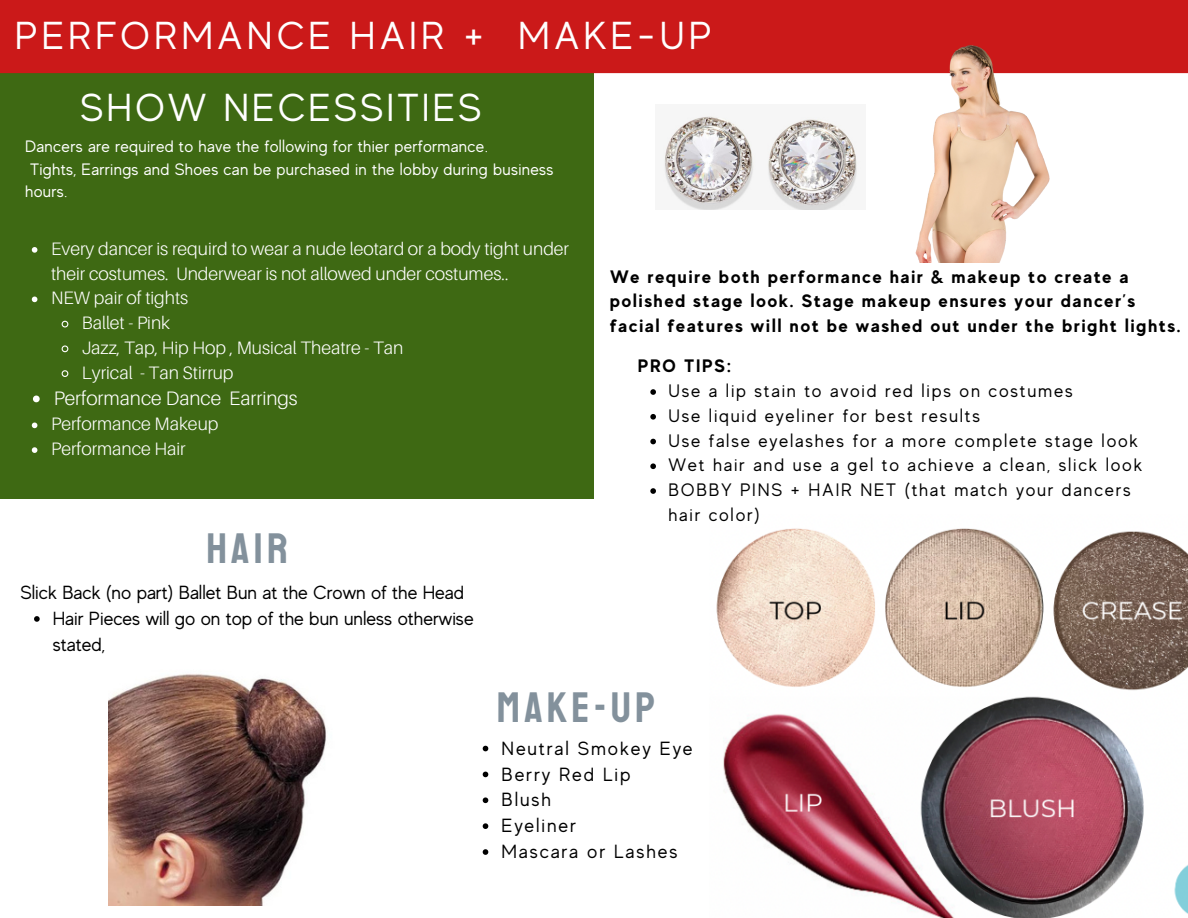
<style>
.page{position:relative;width:1188px;height:918px;background:#fff}
.page>*{position:absolute;margin:0;border:0;box-sizing:border-box;transform-origin:0 0}
.t1{font:43.2px "Staatliches";letter-spacing:.095em;color:#83919c}
.t2{font:38.85px "MADE Evolve Sans";letter-spacing:.105em;color:#fff}
.t3{font:38.85px "MADE Evolve Sans";letter-spacing:.08em;color:#fff}
.t4{font:300 19.5px "Aileron";color:#fff}
.t5{font:19.05px "MADE Evolve Sans";letter-spacing:.095em;color:#000}
.t6{font:18.9px/25.8px "MADE Evolve Sans";color:#000}
.t7{font:300 18px/24.8px "Aileron";color:#fff}
.t8{font:18px/24.8px "MADE Evolve Sans";letter-spacing:.095em;color:#000}
.t9{font:700 18px/24.8px "MADE Evolve Sans";letter-spacing:.095em;color:#000}
.t10{font:16.5px/22.5px "MADE Evolve Sans";letter-spacing:.02em;color:#fff}
</style>
<div class="page">
<div style="left:0;top:65px;width:594px;height:434px;background:#3e6913"></div>
<div style="left:0;top:0;width:1188px;height:73px;background:#cb1919"></div>
<img style="left:716px;top:528px;width:472px;height:390px">
<img style="left:108px;top:674px;width:218px;height:232px">
<img style="left:663px;top:115px;width:198px;height:94px">
<img style="left:895px;top:45px;width:170px;height:218px">
<svg style="left:32px;top:247px;width:5px;height:6px"></svg>
<svg style="left:32px;top:297px;width:5px;height:5px"></svg>
<svg style="left:61px;top:320px;width:8px;height:8px"></svg>
<svg style="left:61px;top:345px;width:8px;height:8px"></svg>
<svg style="left:61px;top:370px;width:8px;height:7px"></svg>
<svg style="left:33px;top:396px;width:7px;height:6px"></svg>
<svg style="left:32px;top:423px;width:5px;height:5px"></svg>
<svg style="left:32px;top:447px;width:5px;height:6px"></svg>
<svg style="left:650px;top:389px;width:6px;height:6px"></svg>
<svg style="left:650px;top:414px;width:6px;height:6px"></svg>
<svg style="left:650px;top:439px;width:6px;height:5px"></svg>
<svg style="left:650px;top:463px;width:6px;height:6px"></svg>
<svg style="left:650px;top:488px;width:6px;height:6px"></svg>
<svg style="left:483px;top:746px;width:5px;height:5px"></svg>
<svg style="left:483px;top:772px;width:5px;height:5px"></svg>
<svg style="left:483px;top:797px;width:5px;height:6px"></svg>
<svg style="left:483px;top:823px;width:5px;height:6px"></svg>
<svg style="left:483px;top:849px;width:5px;height:6px"></svg>
<svg style="left:34px;top:616px;width:6px;height:6px"></svg>
<p class="t2" style="left:15px;top:14px;width:698px">PERFORMANCE HAIR + MAKE-UP</p>
<p class="t3" style="left:80px;top:86px;width:403px">SHOW NECESSITIES</p>
<p class="t10" style="left:25px;top:135px;width:464px">Dancers are required to have the following for thier performance.</p>
<p class="t10" style="left:25px;top:158px;width:530px">Tights, Earrings and Shoes can be purchased in the lobby during business hours.</p>
<p class="t7" style="left:51px;top:236px;width:519px">Every dancer is requird to wear a nude leotard or a body tight under their costumes. Underwear is not allowed under costumes..</p>
<p class="t7" style="left:51px;top:285px;width:139px">NEW pair of tights</p>
<p class="t7" style="left:82px;top:310px;width:90px">Ballet - Pink</p>
<p class="t7" style="left:82px;top:335px;width:323px">Jazz, Tap, Hip Hop , Musical Theatre - Tan</p>
<p class="t7" style="left:82px;top:360px;width:153px">Lyrical - Tan Stirrup</p>
<p class="t4" style="left:54px;top:386px;width:246px">Performance Dance Earrings</p>
<p class="t7" style="left:51px;top:411px;width:169px">Performance Makeup</p>
<p class="t7" style="left:51px;top:436px;width:136px">Performance Hair</p>
<p class="t1" style="left:207px;top:522px;width:83px">HAIR</p>
<p class="t6" style="left:21px;top:580px;width:445px">Slick Back (no part) Ballet Bun at the Crown of the Head</p>
<p class="t6" style="left:53px;top:606px;width:422px">Hair Pieces will go on top of the bun unless otherwise stated,</p>
<p class="t9" style="left:610px;top:264px;width:572px">We require both performance hair &amp; makeup to create a polished stage look. Stage makeup ensures your dancer’s facial features will not be washed out under the bright lights.</p>
<p class="t9" style="left:638px;top:354px;width:95px">PRO TIPS:</p>
<p class="t8" style="left:669px;top:379px;width:406px">Use a lip stain to avoid red lips on costumes</p>
<p class="t8" style="left:669px;top:403px;width:313px">Use liquid eyeliner for best results</p>
<p class="t8" style="left:669px;top:428px;width:471px">Use false eyelashes for a more complete stage look</p>
<p class="t8" style="left:669px;top:453px;width:475px">Wet hair and use a gel to achieve a clean, slick look</p>
<p class="t8" style="left:669px;top:478px;width:464px">BOBBY PINS + HAIR NET (that match your dancers hair color)</p>
<p class="t1" style="left:497px;top:681px;width:160px">MAKE-UP</p>
<p class="t5" style="left:502px;top:738px;width:193px">Neutral Smokey Eye</p>
<p class="t5" style="left:502px;top:763px;width:130px">Berry Red Lip</p>
<p class="t5" style="left:502px;top:789px;width:51px">Blush</p>
<p class="t5" style="left:502px;top:815px;width:76px">Eyeliner</p>
<p class="t5" style="left:502px;top:841px;width:177px">Mascara or Lashes</p>
</div>
